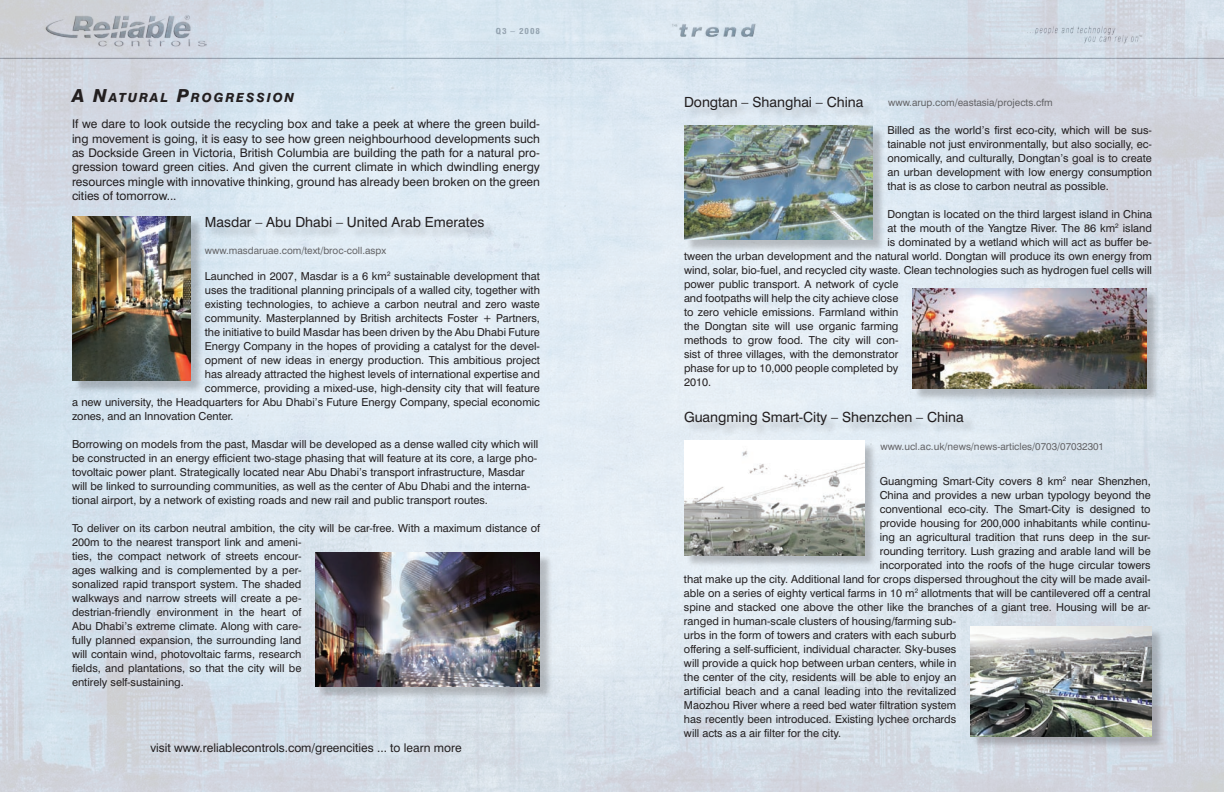
<style>
.page{position:relative;width:1224px;height:792px;background:#fff}
.page>*{position:absolute;margin:0;border:0;box-sizing:border-box;transform-origin:0 0}
.t1{font:14px "Swiss 721 BT";color:#231f20}
.Header_2{font:italic 800 12.6px "Swiss 721 BT";letter-spacing:.145em;color:#231f20}
.t2{font:12px/14.4px "Swiss 721 BT";color:#231f20;text-align:justify}
.t3{font:11px/14px "Swiss 721 BT";color:#231f20}
.t4{font:10px "Swiss 721 BT";color:#636366}
.t5{font:700 condensed 8px "Swiss 721 BT";letter-spacing:.1em;color:#a8a9ad;scale:1.13 1}
.s1{font-size:18px}
</style>
<div class="page">
<img style="left:0;top:0;width:1224px;height:792px">
<div style="left:73px;top:217px;width:131px;height:177px;background:#231f20;opacity:.25"></div>
<img style="left:72px;top:216px;width:118px;height:165px">
<div style="left:206px;top:217px;width:291px;height:24px;background:#231f20;opacity:.25"></div>
<div style="left:914px;top:290px;width:246px;height:112px;background:#231f20;opacity:.25"></div>
<img style="left:913px;top:289px;width:234px;height:100px">
<div style="left:686px;top:97px;width:190px;height:26px;background:#231f20;opacity:.25"></div>
<div style="left:685px;top:126px;width:202px;height:128px;background:#231f20;opacity:.25"></div>
<img style="left:684px;top:125px;width:189px;height:115px">
<div style="left:686px;top:412px;width:290px;height:26px;background:#231f20;opacity:.25"></div>
<div style="left:685px;top:441px;width:193px;height:128px;background:#231f20;opacity:.25"></div>
<img style="left:684px;top:440px;width:180px;height:115px">
<div style="left:317px;top:554px;width:236px;height:146px;background:#231f20;opacity:.25"></div>
<img style="left:316px;top:553px;width:224px;height:134px">
<div style="left:972px;top:627px;width:193px;height:123px;background:#231f20;opacity:.25"></div>
<img style="left:971px;top:626px;width:181px;height:110px">
<p class="t5" style="left:496px;top:27px;width:41px">Q3 – 2008</p>
<p class="Header_2" style="left:72px;top:90px;width:224px"><span class="s1">A N</span>ATURAL <span class="s1">P</span>ROGRESSION</p>
<p class="t2" style="left:72px;top:117px;width:470px">If we dare to look outside the recycling box and take a peek at where the green build&shy;ing movement is going, it is easy to see how green neighbourhood developments such as Dockside Green in Victoria, British Columbia are building the path for a natural pro&shy;gression toward green cities. And given the current climate in which dwindling energy resources mingle with innovative thinking, ground has already been broken on the green cities of tomorrow...</p>
<p class="t1" style="left:205px;top:214px;width:281px">Masdar – Abu Dhabi – United Arab Emerates</p>
<p class="t4" style="left:205px;top:245px;width:183px">www.masdaruae.com/text/broc-coll.aspx</p>
<p class="t3" style="left:205px;top:269px;width:337px">Launched in 2007, Masdar is a 6 km<sup>2</sup> sustainable development that</p>
<p class="t3" style="left:205px;top:283px;width:337px">uses the traditional planning principals of a walled city, together with</p>
<p class="t3" style="left:205px;top:297px;width:337px">existing technologies, to achieve a carbon neutral and zero waste</p>
<p class="t3" style="left:205px;top:311px;width:337px">community. Masterplanned by British architects Foster + Partners,</p>
<p class="t3" style="left:205px;top:325px;width:337px">the initiative to build Masdar has been driven by the Abu Dhabi Future</p>
<p class="t3" style="left:205px;top:339px;width:337px">Energy Company in the hopes of providing a catalyst for the devel-</p>
<p class="t3" style="left:205px;top:353px;width:337px">opment of new ideas in energy production. This ambitious project</p>
<p class="t3" style="left:205px;top:367px;width:337px">has already attracted the highest levels of international expertise and</p>
<p class="t3" style="left:205px;top:381px;width:337px">commerce, providing a mixed-use, high-density city that will feature</p>
<p class="t3" style="left:72px;top:395px;width:470px">a new university, the Headquarters for Abu Dhabi’s Future Energy Company, special economic</p>
<p class="t3" style="left:72px;top:409px;width:163px">zones, and an Innovation Center.</p>
<p class="t3" style="left:72px;top:437px;width:468px">Borrowing on models from the past, Masdar will be developed as a dense walled city which will be constructed in an energy efficient two-stage phasing that will feature at its core, a large pho&shy;tovoltaic power plant. Strategically located near Abu Dhabi’s transport infrastructure, Masdar will be linked to surrounding communities, as well as the center of Abu Dhabi and the interna&shy;tional airport, by a network of existing roads and new rail and public transport routes.</p>
<p class="t3" style="left:72px;top:521px;width:470px">To deliver on its carbon neutral ambition, the city will be car-free. With a maximum distance of 200m to the nearest transport link and ameni-<br>ties, the compact network of streets encour-<br>ages walking and is complemented by a per-<br>sonalized rapid transport system. The shaded<br>walkways and narrow streets will create a pe-<br>destrian-friendly environment in the heart of<br>Abu Dhabi’s extreme climate. Along with care-<br>fully planned expansion, the surrounding land<br>will contain wind, photovoltaic farms, research<br>fields, and plantations, so that the city will be<br>entirely self-sustaining.</p>
<p class="t2" style="left:150px;top:740px;width:313px">visit www.reliablecontrols.com/greencities ... to learn more</p>
<p class="t1" style="left:684px;top:93px;width:181px">Dongtan – Shanghai – China</p>
<p class="t4" style="left:888px;top:96px;width:166px">www.arup.com/eastasia/projects.cfm</p>
<p class="t3" style="left:887px;top:123px;width:266px;text-align:justify">Billed as the world’s first eco-city, which will be sus&shy;tainable not just environmentally, but also socially, ec&shy;onomically, and culturally, Dongtan’s goal is to create an urban development with low energy consumption that is as close to carbon neutral as possible.</p>
<p class="t3" style="left:887px;top:207px;width:266px">Dongtan is located on the third largest island in China</p>
<p class="t3" style="left:887px;top:221px;width:266px">at the mouth of the Yangtze River. The 86 km<sup>2</sup> island</p>
<p class="t3" style="left:887px;top:235px;width:266px">is dominated by a wetland which will act as buffer be-</p>
<p class="t3" style="left:684px;top:249px;width:469px">tween the urban development and the natural world. Dongtan will produce its own energy from</p>
<p class="t3" style="left:684px;top:263px;width:470px">wind, solar, bio-fuel, and recycled city waste. Clean technologies such as hydrogen fuel cells will</p>
<p class="t3" style="left:684px;top:277px;width:216px">power public transport. A network of cycle</p>
<p class="t3" style="left:684px;top:291px;width:216px">and footpaths will help the city achieve close</p>
<p class="t3" style="left:684px;top:305px;width:216px">to zero vehicle emissions. Farmland within</p>
<p class="t3" style="left:684px;top:319px;width:216px">the Dongtan site will use organic farming</p>
<p class="t3" style="left:684px;top:333px;width:216px">methods to grow food. The city will con-</p>
<p class="t3" style="left:684px;top:347px;width:216px">sist of three villages, with the demonstrator</p>
<p class="t3" style="left:684px;top:361px;width:216px">phase for up to 10,000 people completed by</p>
<p class="t3" style="left:684px;top:375px;width:29px">2010.</p>
<p class="t1" style="left:684px;top:408px;width:281px">Guangming Smart-City – Shenzchen – China</p>
<p class="t4" style="left:880px;top:440px;width:225px">www.ucl.ac.uk/news/news-articles/0703/07032301</p>
<p class="t3" style="left:880px;top:474px;width:273px">Guangming Smart-City covers 8 km<sup>2</sup> near Shenzhen,</p>
<p class="t3" style="left:880px;top:488px;width:273px">China and provides a new urban typology beyond the</p>
<p class="t3" style="left:880px;top:502px;width:273px">conventional eco-city. The Smart-City is designed to</p>
<p class="t3" style="left:880px;top:516px;width:273px">provide housing for 200,000 inhabitants while continu-</p>
<p class="t3" style="left:880px;top:530px;width:273px">ing an agricultural tradition that runs deep in the sur-</p>
<p class="t3" style="left:880px;top:544px;width:273px">rounding territory. Lush grazing and arable land will be</p>
<p class="t3" style="left:880px;top:558px;width:273px">incorporated into the roofs of the huge circular towers</p>
<p class="t3" style="left:684px;top:572px;width:468px">that make up the city. Additional land for crops dispersed throughout the city will be made avail-</p>
<p class="t3" style="left:684px;top:586px;width:468px">able on a series of eighty vertical farms in 10 m<sup>2</sup> allotments that will be cantilevered off a central</p>
<p class="t3" style="left:684px;top:600px;width:468px">spine and stacked one above the other like the branches of a giant tree. Housing will be ar-</p>
<p class="t3" style="left:684px;top:614px;width:274px">ranged in human-scale clusters of housing/farming sub-</p>
<p class="t3" style="left:684px;top:628px;width:274px">urbs in the form of towers and craters with each suburb</p>
<p class="t3" style="left:684px;top:642px;width:274px">offering a self-sufficient, individual character. Sky-buses</p>
<p class="t3" style="left:684px;top:656px;width:274px">will provide a quick hop between urban centers, while in</p>
<p class="t3" style="left:684px;top:670px;width:274px">the center of the city, residents will be able to enjoy an</p>
<p class="t3" style="left:684px;top:684px;width:274px">artificial beach and a canal leading into the revitalized</p>
<p class="t3" style="left:684px;top:698px;width:274px">Maozhou River where a reed bed water filtration system</p>
<p class="t3" style="left:684px;top:712px;width:274px">has recently been introduced. Existing lychee orchards</p>
<p class="t3" style="left:684px;top:726px;width:159px">will acts as a air filter for the city.</p>
</div>
